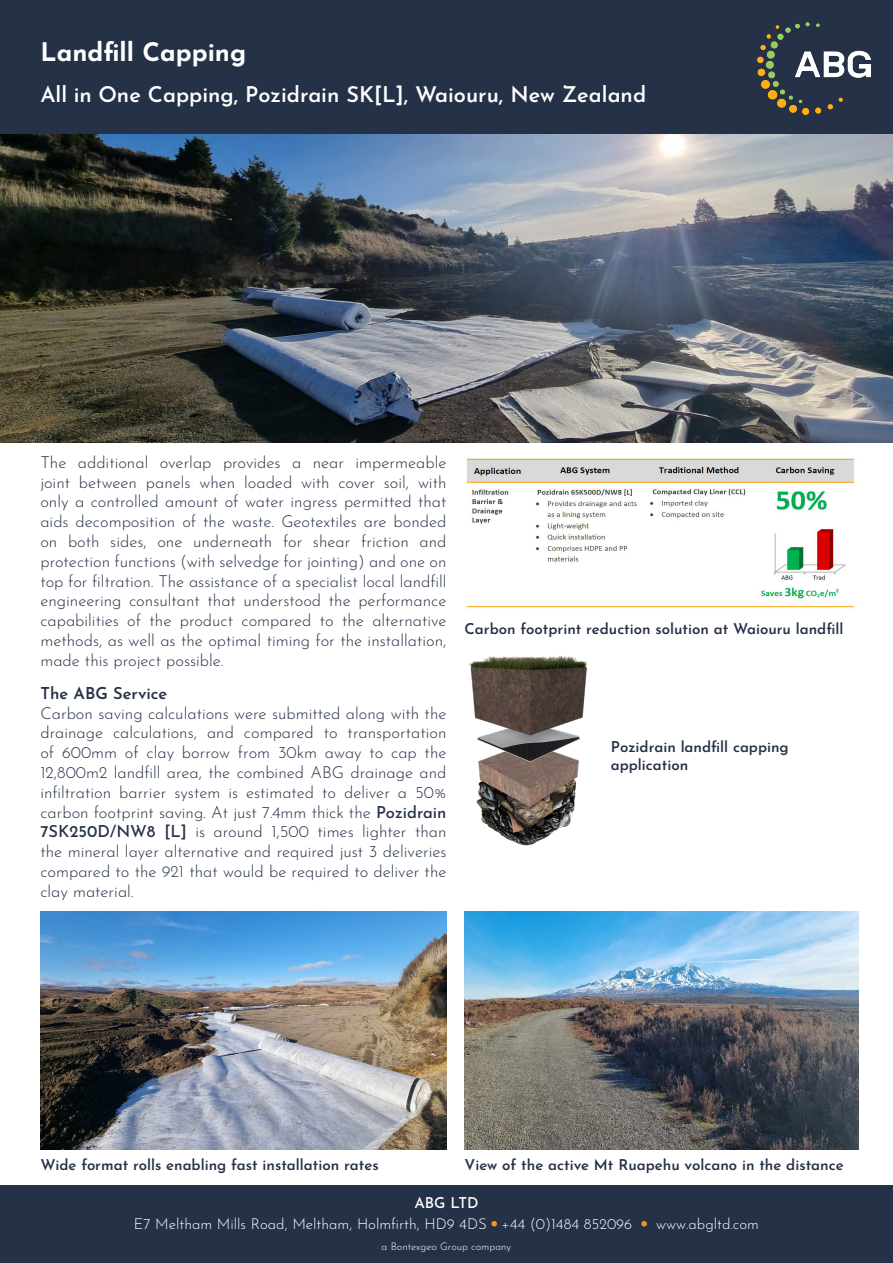
<style>
.page{position:relative;width:893px;height:1263px;background:#fff}
.page>*{position:absolute;margin:0;border:0;box-sizing:border-box;transform-origin:0 0}
.Titel{font:700 25.5px "Josefin Sans";color:#fff}
.Subtitel{font:600 21.75px "Josefin Sans";color:#fff}
.Broodtekst{font:300 16.5px/19.8px "Josefin Sans";color:#253147;text-align:justify}
.Broodtekst-2{font:600 16.5px "Josefin Sans";color:#253147}
.Beschrijving{font:600 15px/18px "Josefin Sans";color:#253147}
.t1{font:300 15px "Josefin Sans";color:#fff}
.t2{font:500 15px "Josefin Sans";color:#fff}
.t3{font:300 10.5px "Josefin Sans";color:#fff}
.s1{font-weight:500}
</style>
<div class="page">
<img style="left:466px;top:458px;width:389px;height:150px">
<img style="left:0;top:133px;width:893px;height:309px">
<img style="left:465px;top:912px;width:394px;height:237px">
<div style="left:0;top:1185px;width:893px;height:78px;background:#253147"></div>
<svg style="left:491px;top:1221px;width:6px;height:5px"></svg>
<svg style="left:641px;top:1221px;width:6px;height:5px"></svg>
<img style="left:40px;top:912px;width:406px;height:237px">
<img style="left:469px;top:655px;width:120px;height:191px">
<div style="left:0;top:0;width:893px;height:133px;background:#253147"></div>
<img style="left:758px;top:22px;width:113px;height:93px">
<p class="Titel" style="left:40px;top:30px;width:207px">Landfill Capping</p>
<p class="Subtitel" style="left:40px;top:76px;width:607px">All‐in‐One Capping, Pozidrain SK[L], Waiouru, New Zealand</p>
<p class="Broodtekst" style="left:40px;top:450px;width:408px">The additional overlap provides a near impermeable joint between panels when loaded with cover soil, with only a controlled amount of water ingress permitted that aids decomposition of the waste. Geotextiles are bonded on both sides, one underneath for shear friction and protection functions (with selvedge for jointing) and one on top for filtration. The assistance of a specialist local landfill engineering consultant that understood the performance capabilities of the product compared to the alternative methods, as well as the optimal timing for the installation, made this project possible.</p>
<p class="Broodtekst-2" style="left:40px;top:679px;width:128px">The ABG Service</p>
<p class="Broodtekst" style="left:40px;top:701px;width:408px">Carbon saving calculations were submitted along with the drainage calculations, and compared to transportation of 600mm of clay borrow from 30km away to cap the 12,800m2 landfill area, the combined ABG drainage and infiltration barrier system is estimated to deliver a 50% carbon footprint saving. At just 7.4mm thick the <span class="s1">Pozidrain 7SK250D/NW8 [L]</span> is around 1,500 times lighter than the mineral layer alternative and required just 3 deliveries compared to the 921 that would be required to deliver the clay material.</p>
<p class="Beschrijving" style="left:465px;top:618px;width:380px">Carbon footprint reduction solution at Waiouru landfill</p>
<p class="Beschrijving" style="left:611px;top:736px;width:179px">Pozidrain landfill capping application</p>
<p class="Beschrijving" style="left:40px;top:1153px;width:340px">Wide format rolls enabling fast installation rates</p>
<p class="Beschrijving" style="left:465px;top:1153px;width:381px">View of the active Mt Ruapehu volcano in the distance</p>
<p class="t2" style="left:414px;top:1190px;width:66px">ABG LTD</p>
<p class="t1" style="left:134px;top:1212px;width:500px">E7 Meltham Mills Road, Meltham, Holmfirth, HD9 4DS +44 (0)1484 852096</p>
<p class="t1" style="left:656px;top:1212px;width:104px">www.abgltd.com</p>
<p class="t3" style="left:382px;top:1238px;width:131px">a Bontexgeo Group company</p>
</div>
